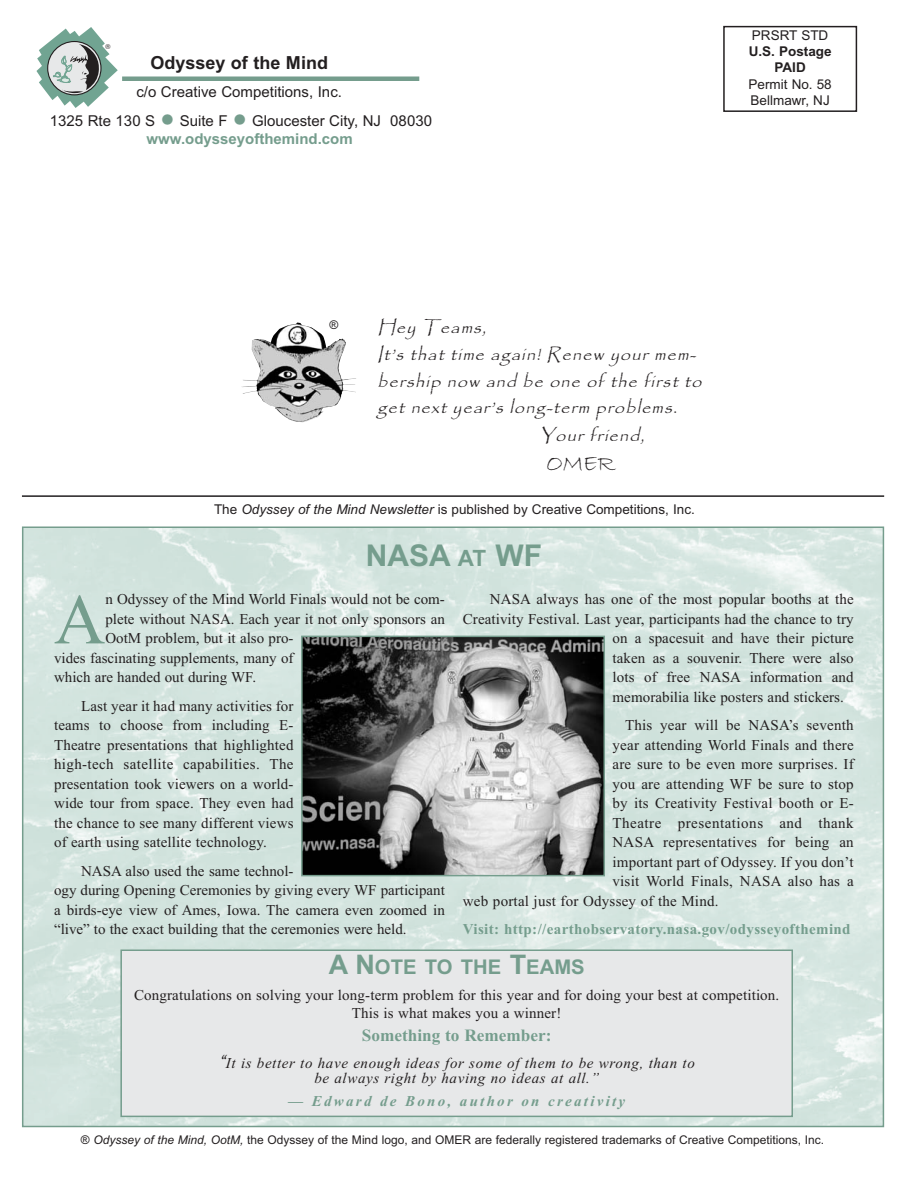
<style>
.page{position:relative;width:905px;height:1188px;background:#fff}
.page>*{position:absolute;margin:0;border:0;box-sizing:border-box;transform-origin:0 0}
.t1{font:71.25px "Times New Roman";color:#759d8d}
.t2{font:700 30px "Arial";color:#759d8d}
.t3{font:24px "Bradley Hand ITC";color:#231f20}
.t4{font:700 20.25px "Arial";color:#759d8d}
.t5{font:italic 18px "Papyrus";color:#231f20}
.t6{font:700 18px "Arial";color:#231f20}
.t7{font:700 17.25px "Times New Roman";color:#759d8d}
.t8{font:15px/19.5px "Times New Roman";letter-spacing:.005em;color:#231f20;text-align:justify}
.t9{font:italic 15px/15.5px "Times New Roman";letter-spacing:.04em;color:#231f20;text-align:center}
.t10{font:15px/28.7px "Arial";color:#231f20}
.t11{font:700 15px "Times New Roman";letter-spacing:.025em;color:#759d8d}
.t12{font:italic 700 15px "Times New Roman";letter-spacing:.15em;color:#759d8d}
.t13{font:15px "Times New Roman";letter-spacing:.035em;color:#231f20}
.t14{font:700 15px "Arial";color:#759d8d}
.t15{font:13.5px/16.2px "Arial";color:#231f20}
.t16{font:700 13.5px/16.2px "Arial";color:#231f20;text-align:center}
.t17{font:12px "Arial";color:#231f20}
.t18{font:6.75px "Helvetica";color:#231f20}
.s1{font-style:italic}
.s2{font-size:22.5px}
.s3{font-size:27px}
.s4{font-family:"Monotype Corsiva";font-style:normal;font-size:19.5px}
</style>
<div class="page">
<svg style="left:36px;top:27px;width:82px;height:81px"></svg>
<div style="left:122px;top:76px;width:297px;height:5px;background:#759d8d"></div>
<div style="left:723px;top:26px;width:134px;height:86px;border:2px solid #231f20"></div>
<img style="left:241px;top:322px;width:115px;height:100px">
<img style="left:25px;top:529px;width:856px;height:595px">
<hr style="left:22px;top:495px;width:862px;height:2px;background:#231f20">
<div style="left:328px;top:319px;width:16px;height:11px;background:#fff"></div>
<div style="left:122px;top:951px;width:669px;height:165px;background:#e7e8e9"></div>
<div style="left:120px;top:950px;width:673px;height:167px;border:2px solid #759d8d"></div>
<img style="left:304px;top:639px;width:298px;height:234px">
<div style="left:301px;top:636px;width:304px;height:240px;border:2px solid #759d8d"></div>
<p class="t18" style="left:105px;top:43px;width:6px">®</p>
<p class="t6" style="left:150px;top:52px;width:179px">Odyssey of the Mind</p>
<p class="t10" style="left:50px;top:78px;width:294px;text-indent:87px">c/o Creative Competitions, Inc.<br>1325 Rte 130 S</p>
<p class="t10" style="left:180px;top:106px;width:49px">Suite F</p>
<p class="t10" style="left:252px;top:106px;width:181px">Gloucester City, NJ 08030</p>
<p class="t14" style="left:146px;top:130px;width:208px">www.odysseyofthemind.com</p>
<p class="t15" style="left:752px;top:27px;width:78px">PRSRT STD</p>
<p class="t16" style="left:748px;top:43px;width:84px">U.S. Postage<br>PAID</p>
<p class="t15" style="left:748px;top:76px;width:85px">Permit No. 58<br>Bellmawr, NJ</p>
<p class="t17" style="left:329px;top:318px;width:10px">®</p>
<p class="t5" style="left:377px;top:317px;width:116px">Hey Teams,</p>
<p class="t5" style="left:377px;top:343px;width:326px">It’s that time again! Renew your mem-</p>
<p class="t5" style="left:377px;top:370px;width:332px">bership now and be one of the first to</p>
<p class="t5" style="left:377px;top:396px;width:307px">get next year’s long-term problems.</p>
<p class="t5" style="left:539px;top:424px;width:112px">Your friend,</p>
<h3 class="t3" style="left:546px;top:447px;width:71px">OMER</h3>
<p class="t15" style="left:214px;top:501px;width:482px">The <span class="s1">Odyssey of the Mind Newsletter</span> is published by Creative Competitions, Inc.</p>
<h2 class="t2" style="left:365px;top:538px;width:178px">NASA <span class="s2">AT</span> WF</h2>
<h1 class="t1" style="left:54px;top:577px;width:53px">A</h1>
<p class="t8" style="left:105px;top:589px;width:341px">n Odyssey of the Mind World Finals would not be com-</p>
<p class="t8" style="left:490px;top:589px;width:365px">NASA always has one of the most popular booths at the</p>
<p class="t8" style="left:463px;top:609px;width:392px">Creativity Festival. Last year, participants had the chance to try</p>
<p class="t8" style="left:612px;top:628px;width:243px">on a spacesuit and have their picture</p>
<p class="t8" style="left:612px;top:648px;width:243px">taken as a souvenir. There were also</p>
<p class="t8" style="left:612px;top:667px;width:243px">lots of free NASA information and</p>
<p class="t8" style="left:612px;top:687px;width:233px">memorabilia like posters and stickers.</p>
<p class="t8" style="left:625px;top:715px;width:230px">This year will be NASA’s seventh</p>
<p class="t8" style="left:612px;top:735px;width:243px">year attending World Finals and there</p>
<p class="t8" style="left:612px;top:754px;width:243px">are sure to be even more surprises. If</p>
<p class="t8" style="left:612px;top:774px;width:243px">you are attending WF be sure to stop</p>
<p class="t8" style="left:612px;top:793px;width:243px">by its Creativity Festival booth or E-</p>
<p class="t13" style="left:612px;top:814px;width:243px">Theatre presentations and thank</p>
<p class="t8" style="left:612px;top:832px;width:243px">NASA representatives for being an</p>
<p class="t8" style="left:612px;top:852px;width:243px">important part of Odyssey. If you don’t</p>
<p class="t8" style="left:612px;top:871px;width:243px">visit World Finals, NASA also has a</p>
<p class="t8" style="left:463px;top:891px;width:257px">web portal just for Odyssey of the Mind.</p>
<p class="t11" style="left:463px;top:920px;width:389px">Visit: http://earthobservatory.nasa.gov/odysseyofthemind</p>
<h3 class="t4" style="left:329px;top:955px;width:257px"><span class="s3">A N</span>OTE TO THE <span class="s3">T</span>EAMS</h3>
<p class="t8" style="left:134px;top:986px;width:646px;line-height:18px;text-align:center">Congratulations on solving your long-term problem for this year and for doing your best at competition.<br>This is what makes you a winner!</p>
<p class="t7" style="left:362px;top:1025px;width:191px">Something to Remember:</p>
<p class="t9" style="left:218px;top:1055px;width:477px"><span class="s4">“</span>It is better to have enough ideas for some of them to be wrong, than to be always right by having no ideas at all.”</p>
<p class="t12" style="left:288px;top:1092px;width:338px">— Edward de Bono, author on creativity</p>
<p class="t8" style="left:105px;top:609px;width:341px">plete without NASA. Each year it not only sponsors an</p>
<p class="t8" style="left:105px;top:628px;width:190px">OotM problem, but it also pro-</p>
<p class="t8" style="left:54px;top:648px;width:241px">vides fascinating supplements, many of</p>
<p class="t8" style="left:54px;top:667px;width:204px">which are handed out during WF.</p>
<p class="t8" style="left:54px;top:696px;width:241px;text-indent:27px">Last year it had many activities for teams to choose from including E-Theatre presentations that highlighted high-tech satellite capabilities. The presentation took viewers on a world&shy;wide tour from space. They even had the chance to see many different views of earth using satellite technology.</p>
<p class="t8" style="left:54px;top:861px;width:392px;text-align:left;text-indent:27px">NASA also used the same technol-<br>ogy during Opening Ceremonies by giving every WF participant a birds-eye view of Ames, Iowa. The camera even zoomed in “live” to the exact building that the ceremonies were held.</p>
<p class="t17" style="left:81px;top:1133px;width:744px">® <span class="s1">Odyssey of the Mind, OotM,</span> the Odyssey of the Mind logo, and OMER are federally registered trademarks of Creative Competitions, Inc.</p>
</div>
